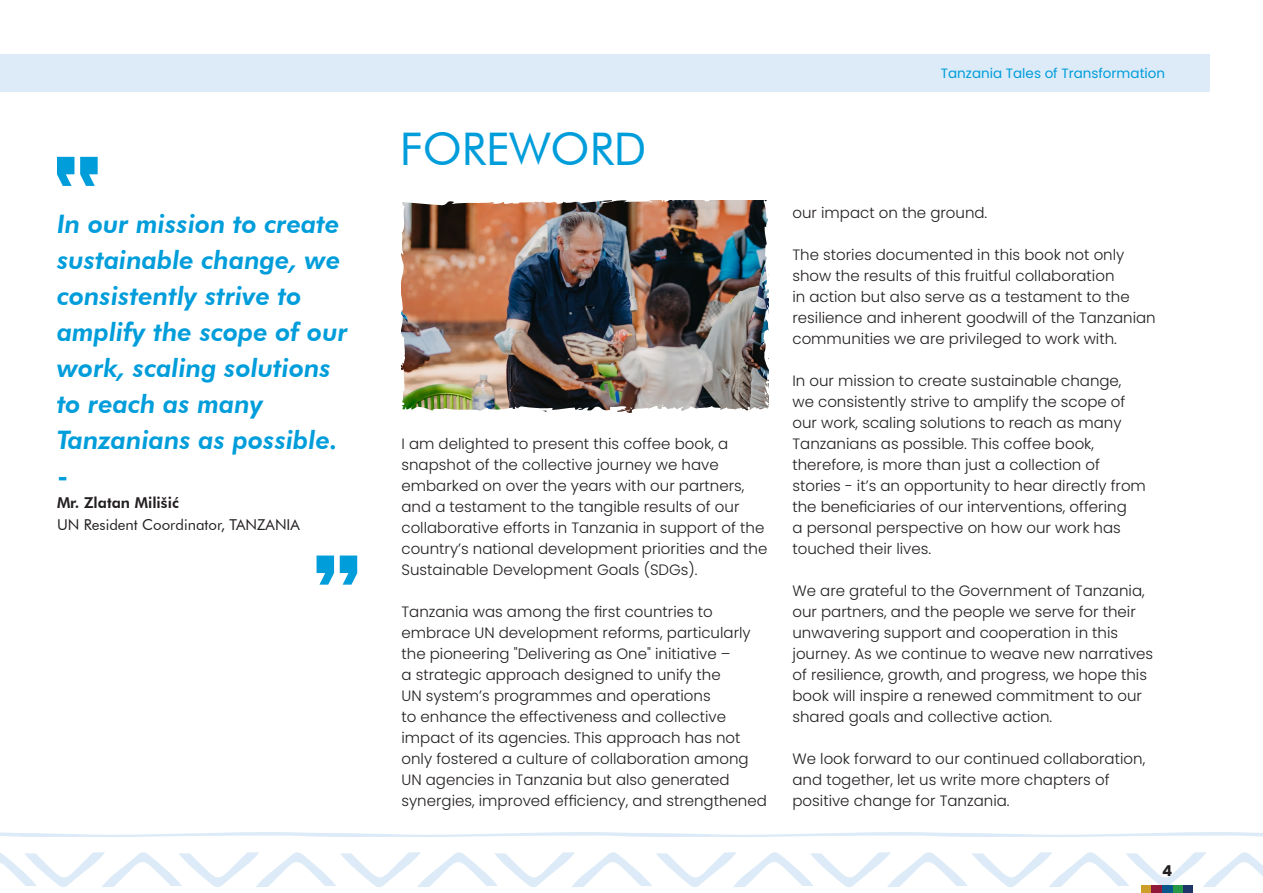
<style>
.page{position:relative;width:1263px;height:893px;background:#fff}
.page>*{position:absolute;margin:0;border:0;box-sizing:border-box;transform-origin:0 0}
.t1{font:45px "Futura BT";color:#009ddb}
.t2{font:800 27px "Futura BT";color:#009ddb}
.t3{font:italic 800 25.5px/36px "Futura BT";color:#009ddb}
.t4{font:300 15px/21px "Poppins";color:#231f20}
.t5{font:15px "Futura BT";color:#231f20}
.t6{font:800 15px "Futura BT";color:#231f20}
.t7{font:700 15px "Poppins";color:#231f20}
.t8{font:13.5px "Poppins";color:#009ddb}
</style>
<div class="page">
<div style="left:0;top:54px;width:1209px;height:37px;background:#dcebf7"></div>
<img style="left:401px;top:200px;width:368px;height:213px">
<svg style="left:763px;top:397px;width:6px;height:16px"></svg>
<svg style="left:763px;top:370px;width:3px;height:14px"></svg>
<svg style="left:57px;top:157px;width:17px;height:29px"></svg>
<svg style="left:80px;top:157px;width:18px;height:29px"></svg>
<svg style="left:340px;top:555px;width:17px;height:30px"></svg>
<svg style="left:317px;top:555px;width:17px;height:30px"></svg>
<svg style="left:0;top:852px;width:1263px;height:35px"></svg>
<svg style="left:0;top:832px;width:1263px;height:5px"></svg>
<div style="left:1183px;top:886px;width:10px;height:7px;background:#1e3567"></div>
<div style="left:1141px;top:886px;width:11px;height:7px;background:#ce9e2a"></div>
<div style="left:1152px;top:886px;width:10px;height:7px;background:#901839"></div>
<div style="left:1172px;top:886px;width:11px;height:7px;background:#269947"></div>
<div style="left:1162px;top:886px;width:10px;height:7px;background:#09578b"></div>
<p class="t3" style="left:57px;top:206px;width:292px">In our mission to create sustainable change, we consistently strive to amplify the scope of our work, scaling solutions to reach as many<br>Tanzanians as possible.</p>
<p class="t2" style="left:57px;top:459px;width:13px">-</p>
<p class="t6" style="left:57px;top:493px;width:123px">Mr. Zlatan Milišić</p>
<p class="t5" style="left:57px;top:516px;width:244px">UN Resident Coordinator, TANZANIA</p>
<p class="t1" style="left:400px;top:121px;width:248px">FOREWORD</p>
<p class="t4" style="left:401px;top:433px;width:367px">I am delighted to present this coffee book, a snapshot of the collective journey we have embarked on over the years with our partners, and a testament to the tangible results of our collaborative efforts in Tanzania in support of the country’s national development priorities and the Sustainable Development Goals (SDGs).</p>
<p class="t4" style="left:401px;top:601px;width:367px">Tanzania was among the first countries to embrace UN development reforms, particularly the pioneering "Delivering as One" initiative –<br>a strategic approach designed to unify the<br>UN system’s programmes and operations<br>to enhance the effectiveness and collective impact of its agencies. This approach has not only fostered a culture of collaboration among UN agencies in Tanzania but also generated synergies, improved efficiency, and strengthened</p>
<p class="t8" style="left:941px;top:65px;width:226px">Tanzania Tales of Transformation</p>
<p class="t4" style="left:792px;top:202px;width:196px">our impact on the ground.</p>
<p class="t4" style="left:792px;top:244px;width:365px">The stories documented in this book not only show the results of this fruitful collaboration<br>in action but also serve as a testament to the resilience and inherent goodwill of the Tanzanian communities we are privileged to work with.</p>
<p class="t4" style="left:792px;top:370px;width:355px">In our mission to create sustainable change, we consistently strive to amplify the scope of our work, scaling solutions to reach as many Tanzanians as possible. This coffee book, therefore, is more than just a collection of stories - it’s an opportunity to hear directly from the beneficiaries of our interventions, offering<br>a personal perspective on how our work has touched their lives.</p>
<p class="t4" style="left:792px;top:580px;width:362px">We are grateful to the Government of Tanzania, our partners, and the people we serve for their unwavering support and cooperation in this journey. As we continue to weave new narratives of resilience, growth, and progress, we hope this book will inspire a renewed commitment to our shared goals and collective action.</p>
<p class="t4" style="left:792px;top:748px;width:354px">We look forward to our continued collaboration, and together, let us write more chapters of positive change for Tanzania.</p>
<p class="t7" style="left:1162px;top:862px;width:12px">4</p>
</div>
